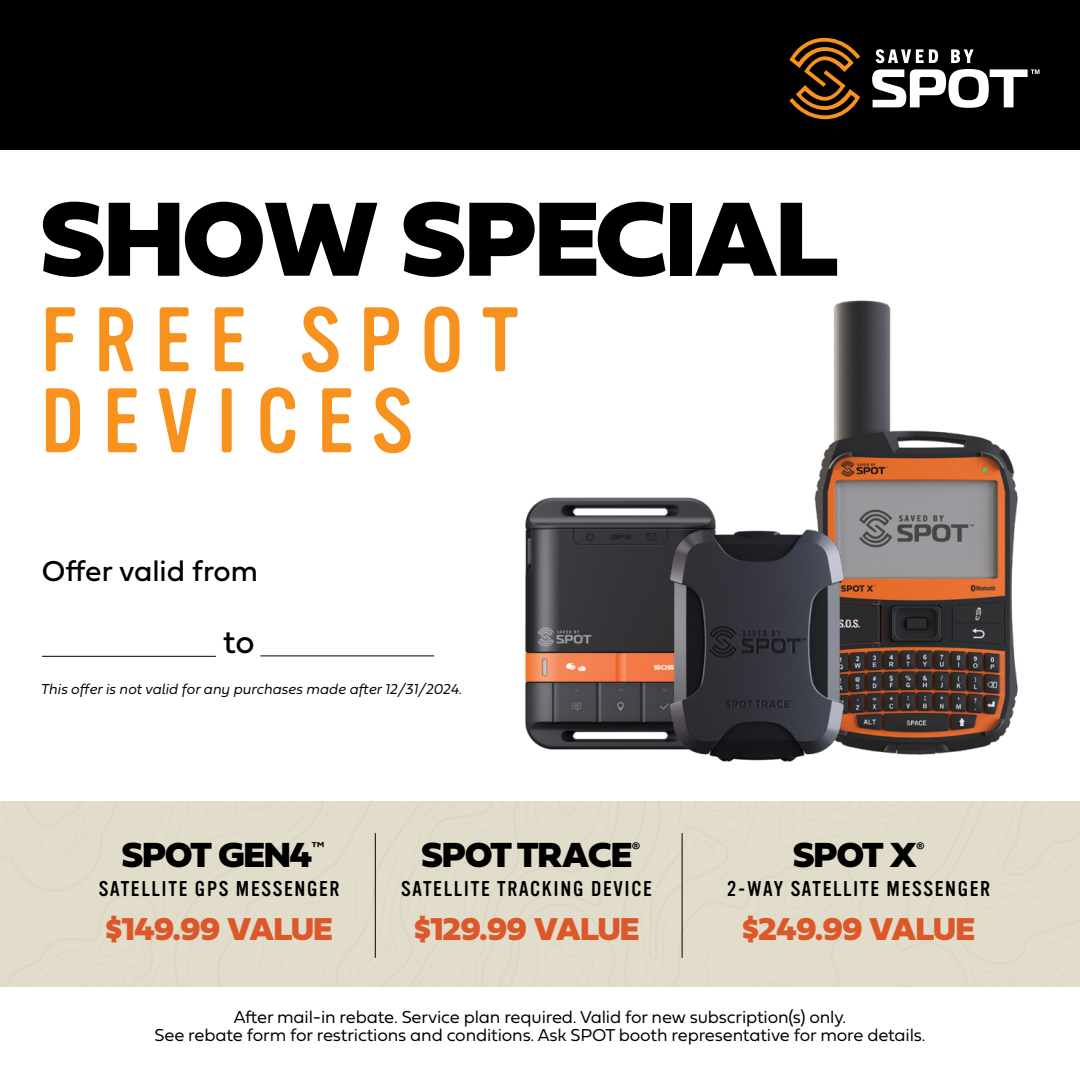
<style>
.page{position:relative;width:1080px;height:1080px;background:#fff}
.page>*{position:absolute;margin:0;border:0;box-sizing:border-box;transform-origin:0 0}
.t1{font:110.1px "Fieldwork Geo Black";letter-spacing:-.01em;color:#000}
.t2{font:89.7px/81px "Vinyl OT";letter-spacing:.2em;color:#f7921e}
.t3{font:36.3px "Fieldwork Geo Black";letter-spacing:-.02em;color:#000}
.t4{font:33.3px "Fieldwork Geo Regular";color:#000}
.t5{font:33px "Fieldwork Geo Black";letter-spacing:-.01em;color:#dc582a}
.t6{font:30px "Fieldwork Geo Regular";color:#000}
.t7{font:21px "Vinyl OT";letter-spacing:.08em;color:#000}
.t8{font:18px/18px "Fieldwork Geo Light";letter-spacing:-.01em;color:#000;text-align:center}
.t9{font:italic 300 15px "Fieldwork";letter-spacing:-.01em;color:#000}
.t10{font:14.1px "Fieldwork Geo Black";color:#000}
</style>
<div class="page">
<div style="left:617px;top:801px;width:23px;height:186px;background:#e2ddcb"></div>
<div style="left:375px;top:801px;width:242px;height:186px;background:#e2ddcb"></div>
<div style="left:0;top:801px;width:375px;height:186px;background:#e2ddcb"></div>
<div style="left:640px;top:801px;width:440px;height:186px;background:#e2ddcb"></div>
<hr style="left:42px;top:656px;width:174px;height:1px;background:#000">
<hr style="left:260px;top:655px;width:174px;height:1px;background:#000">
<hr style="left:375px;top:833px;width:1px;height:125px;background:#000">
<hr style="left:682px;top:833px;width:1px;height:125px;background:#000">
<img style="left:525px;top:497px;width:181px;height:253px">
<img style="left:814px;top:300px;width:204px;height:455px">
<img style="left:647px;top:504px;width:220px;height:258px">
<div style="left:0;top:0;width:1080px;height:149px;background:#000"></div>
<svg style="left:876px;top:49px;width:62px;height:14px"></svg>
<svg style="left:951px;top:49px;width:23px;height:14px"></svg>
<svg style="left:790px;top:38px;width:70px;height:81px"></svg>
<svg style="left:872px;top:69px;width:167px;height:39px"></svg>
<h1 class="t1" style="left:40px;top:139px;width:799px">SHOW SPECIAL</h1>
<h2 class="t2" style="left:40px;top:301px;width:479px">FREE SPOT<br>DEVICES</h2>
<h3 class="t6" style="left:42px;top:548px;width:218px">Offer valid from</h3>
<h3 class="t4" style="left:223px;top:616px;width:33px">to</h3>
<p class="t9" style="left:40px;top:677px;width:423px">This offer is not valid for any purchases made after 12/31/2024.</p>
<h3 class="t3" style="left:122px;top:822px;width:205px">SPOT GEN4<sup>™</sup></h3>
<h3 class="t3" style="left:422px;top:822px;width:212px">SPOT TRACE</h3>
<p class="t10" style="left:632px;top:836px;width:9px">®</p>
<h3 class="t3" style="left:793px;top:822px;width:125px">SPOT X</h3>
<p class="t10" style="left:916px;top:836px;width:9px">®</p>
<p class="t7" style="left:99px;top:877px;width:242px">SATELLITE GPS MESSENGER</p>
<p class="t7" style="left:401px;top:877px;width:252px">SATELLITE TRACKING DEVICE</p>
<p class="t7" style="left:727px;top:877px;width:265px">2-WAY SATELLITE MESSENGER</p>
<h3 class="t5" style="left:106px;top:899px;width:228px">$149.99 VALUE</h3>
<h3 class="t5" style="left:414px;top:899px;width:226px">$129.99 VALUE</h3>
<h3 class="t5" style="left:743px;top:899px;width:234px">$249.99 VALUE</h3>
<p class="t8" style="left:155px;top:1007px;width:773px">After mail-in rebate. Service plan required. Valid for new subscription(s) only.<br>See rebate form for restrictions and conditions. Ask SPOT booth representative for more details.</p>
</div>
